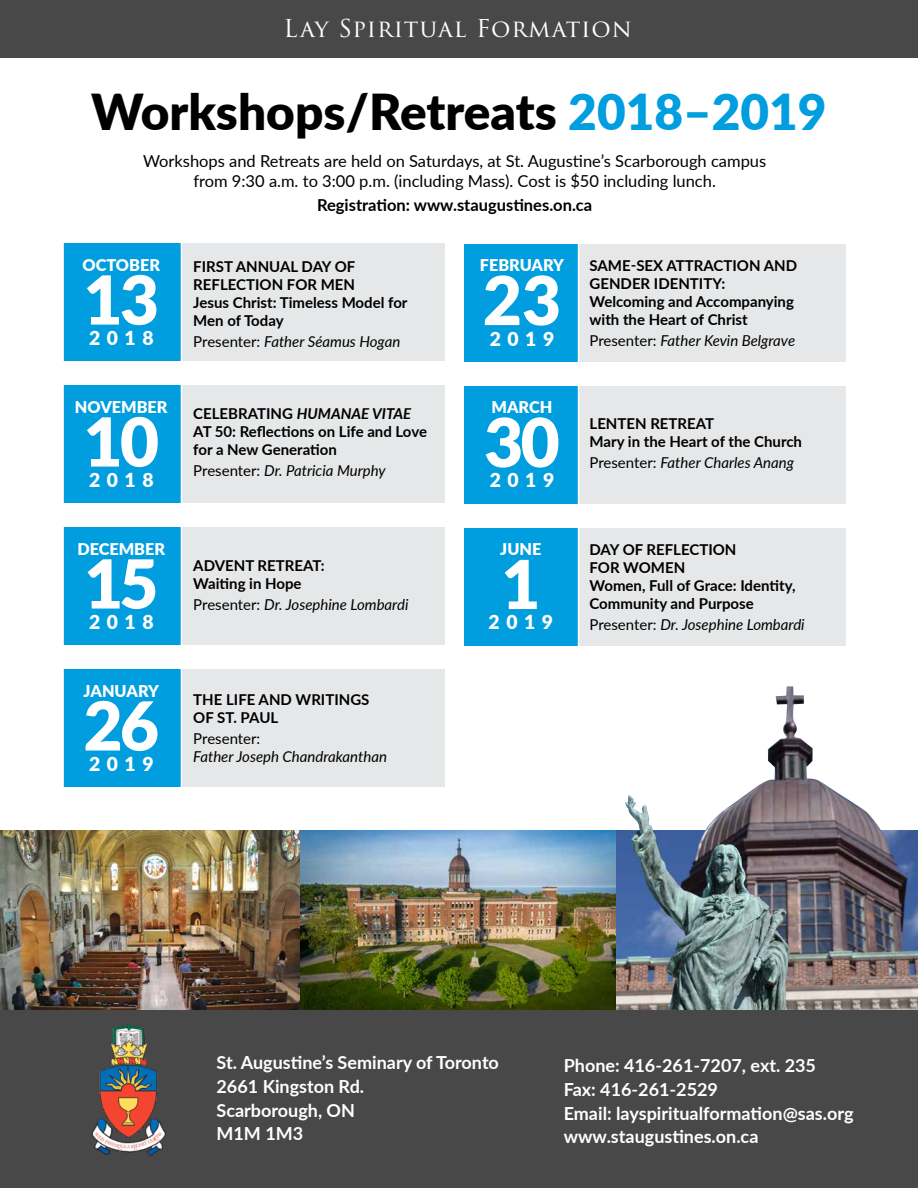
<style>
.page{position:relative;width:918px;height:1188px;background:#fff}
.page>*{position:absolute;margin:0;border:0;box-sizing:border-box;transform-origin:0 0}
.t1{font:900 67.5px "Lato";letter-spacing:-.04em;color:#fff}
.t2{font:900 49.5px "Lato";color:#000}
.t3{font:24px "Trajan Pro 3";letter-spacing:.035em;color:#fff}
.t4{font:900 19.35px "Lato";letter-spacing:.34em;color:#fff}
.t5{font:700 18px/23.5px "Lato";color:#fff}
.t6{font:16.5px/19.5px "Lato";color:#000;text-align:center}
.t7{font:700 16.5px "Lato";color:#000}
.t8{font:900 16.2px "Lato";color:#fff}
.t9{font:700 15px/18px "Lato";color:#000}
.t10{font:italic 15px "Lato";color:#000}
.t11{font:15px "Lato";color:#000}
.s1{color:#009ddf}
.s2{font-style:normal}
.s3{font-style:italic}
</style>
<div class="page">
<div style="left:0;top:1008px;width:918px;height:180px;background:#494849"></div>
<div style="left:464px;top:528px;width:382px;height:117px;background:#e6e7e8"></div>
<div style="left:64px;top:669px;width:381px;height:118px;background:#e6e7e8"></div>
<div style="left:464px;top:386px;width:382px;height:117px;background:#e6e7e8"></div>
<div style="left:64px;top:527px;width:381px;height:118px;background:#e6e7e8"></div>
<div style="left:464px;top:244px;width:382px;height:118px;background:#e6e7e8"></div>
<div style="left:64px;top:385px;width:381px;height:118px;background:#e6e7e8"></div>
<div style="left:64px;top:243px;width:381px;height:118px;background:#e6e7e8"></div>
<div style="left:64px;top:243px;width:117px;height:118px;background:#009ddf"></div>
<div style="left:464px;top:244px;width:114px;height:118px;background:#009ddf"></div>
<div style="left:64px;top:385px;width:117px;height:118px;background:#009ddf"></div>
<div style="left:464px;top:386px;width:114px;height:117px;background:#009ddf"></div>
<div style="left:64px;top:527px;width:117px;height:118px;background:#009ddf"></div>
<div style="left:464px;top:528px;width:115px;height:117px;background:#009ddf"></div>
<div style="left:64px;top:669px;width:117px;height:118px;background:#009ddf"></div>
<img style="left:0;top:831px;width:918px;height:178px">
<div style="left:0;top:0;width:918px;height:58px;background:#494849"></div>
<hr style="left:181px;top:232px;width:1px;height:555px;background:#fff">
<hr style="left:578px;top:233px;width:1px;height:423px;background:#fff">
<img style="left:91px;top:1024px;width:75px;height:132px">
<img style="left:625px;top:687px;width:268px;height:173px">
<h3 class="t3" style="left:284px;top:12px;width:350px">Lay Spiritual Formation</h3>
<h2 class="t2" style="left:91px;top:75px;width:737px">Workshops/Retreats <span class="s1">2018–2019</span></h2>
<p class="t6" style="left:143px;top:151px;width:625px">Workshops and Retreats are held on Saturdays, at St. Augustine’s Scarborough campus from 9:30 a.m. to 3:00 p.m. (including Mass). Cost is $50 including lunch.</p>
<p class="t7" style="left:317px;top:193px;width:277px">Registration: www.staugustines.on.ca</p>
<p class="t8" style="left:83px;top:252px;width:79px">OCTOBER</p>
<h1 class="t1" style="left:83px;top:249px;width:77px">13</h1>
<p class="t4" style="left:89px;top:323px;width:66px">2018</p>
<p class="t8" style="left:75px;top:394px;width:94px">NOVEMBER</p>
<h1 class="t1" style="left:83px;top:391px;width:77px">10</h1>
<p class="t4" style="left:89px;top:465px;width:66px">2018</p>
<p class="t8" style="left:77px;top:536px;width:89px">DECEMBER</p>
<h1 class="t1" style="left:84px;top:533px;width:76px">15</h1>
<p class="t4" style="left:89px;top:607px;width:66px">2018</p>
<p class="t8" style="left:84px;top:678px;width:77px">JANUARY</p>
<h1 class="t1" style="left:83px;top:675px;width:77px">26</h1>
<p class="t4" style="left:89px;top:749px;width:66px">2019</p>
<p class="t9" style="left:193px;top:257px;width:216px">FIRST ANNUAL DAY OF<br>REFLECTION FOR MEN<br>Jesus Christ: Timeless Model for<br>Men of Today</p>
<p class="t10" style="left:193px;top:331px;width:208px"><span class="s2">Presenter:</span> Father Séamus Hogan</p>
<p class="t9" style="left:193px;top:404px;width:235px">CELEBRATING <span class="s3">HUMANAE VITAE<br></span>AT 50: Reflections on Life and Love for a New Generation</p>
<p class="t10" style="left:193px;top:460px;width:194px"><span class="s2">Presenter:</span> Dr. Patricia Murphy</p>
<p class="t9" style="left:193px;top:556px;width:133px">ADVENT RETREAT:<br>Waiting in Hope</p>
<p class="t10" style="left:193px;top:594px;width:217px"><span class="s2">Presenter:</span> Dr. Josephine Lombardi</p>
<p class="t9" style="left:193px;top:689px;width:178px">THE LIFE AND WRITINGS<br>OF ST. PAUL</p>
<p class="t11" style="left:193px;top:727px;width:69px">Presenter:</p>
<p class="t10" style="left:193px;top:745px;width:195px">Father Joseph Chandrakanthan</p>
<p class="t8" style="left:480px;top:253px;width:86px">FEBRUARY</p>
<h1 class="t1" style="left:483px;top:250px;width:80px">23</h1>
<p class="t4" style="left:490px;top:324px;width:66px">2019</p>
<p class="t8" style="left:492px;top:395px;width:62px">MARCH</p>
<h1 class="t1" style="left:484px;top:392px;width:77px">30</h1>
<p class="t4" style="left:490px;top:466px;width:66px">2019</p>
<p class="t8" style="left:500px;top:537px;width:43px">JUNE</p>
<h1 class="t1" style="left:501px;top:534px;width:41px">1</h1>
<p class="t4" style="left:489px;top:608px;width:66px">2019</p>
<p class="t9" style="left:590px;top:256px;width:209px">SAME-SEX ATTRACTION AND<br>GENDER IDENTITY:<br>Welcoming and Accompanying with the Heart of Christ</p>
<p class="t10" style="left:590px;top:330px;width:207px"><span class="s2">Presenter:</span> Father Kevin Belgrave</p>
<p class="t9" style="left:590px;top:414px;width:214px">LENTEN RETREAT<br>Mary in the Heart of the Church</p>
<p class="t10" style="left:590px;top:452px;width:206px"><span class="s2">Presenter:</span> Father Charles Anang</p>
<p class="t9" style="left:590px;top:540px;width:208px">DAY OF REFLECTION<br>FOR WOMEN<br>Women, Full of Grace: Identity,<br>Community and Purpose</p>
<p class="t10" style="left:590px;top:614px;width:217px"><span class="s2">Presenter:</span> Dr. Josephine Lombardi</p>
<p class="t5" style="left:217px;top:1050px;width:284px">St. Augustine’s Seminary of Toronto<br>2661 Kingston Rd.<br>Scarborough, ON<br>M1M 1M3</p>
<p class="t5" style="left:564px;top:1053px;width:291px">Phone: 416-261-7207, ext. 235<br>Fax: 416-261-2529<br>Email: layspiritualformation@sas.org www.staugustines.on.ca</p>
</div>
